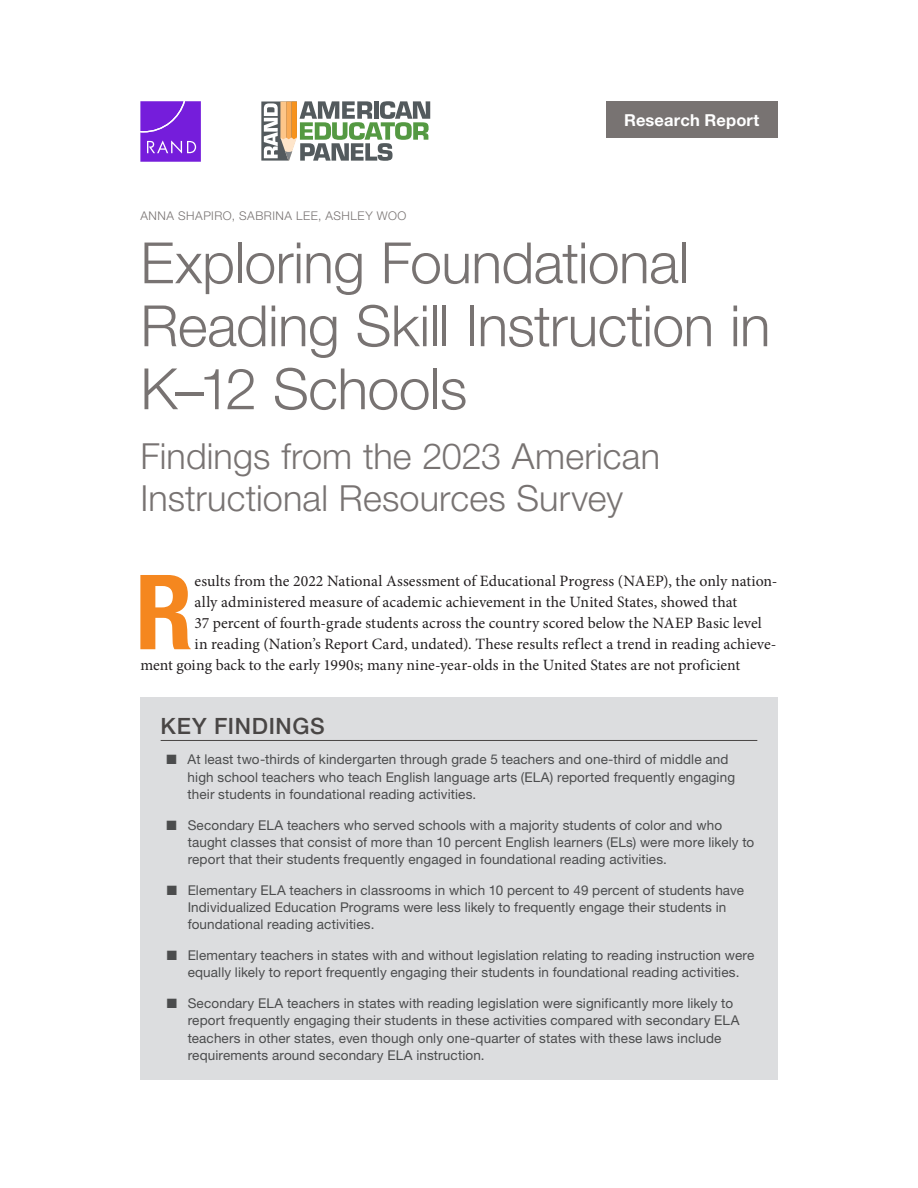
<style>
.page{position:relative;width:918px;height:1188px;background:#fff}
.page>*{position:absolute;margin:0;border:0;box-sizing:border-box;transform-origin:0 0}
.t1{font:700 condensed 103.95px "Helvetica Neue LT Std";color:#f5871f}
.t2{font:300 57px/63px "Helvetica Neue LT Std";letter-spacing:-.01em;color:#787372}
.t3{font:300 36px/42px "Helvetica Neue LT Std";letter-spacing:.005em;color:#787372}
.t4{font:500 22.5px "Helvetica Neue LT Std";letter-spacing:.03em;color:#494645}
.t5{font:700 16.5px "Helvetica Neue LT Std";letter-spacing:.01em;color:#fff}
.t6{font:15.75px "Minion Pro";color:#231f20}
.t7{font:13.5px/17.2px "Helvetica Neue LT Std";letter-spacing:.01em;color:#4b4c4d}
.t8{font:300 12px "Helvetica Neue LT Std";letter-spacing:.045em;color:#787372}
</style>
<div class="page">
<svg style="left:261px;top:101px;width:169px;height:60px"></svg>
<div style="left:140px;top:697px;width:638px;height:383px;background:#dcdddf"></div>
<hr style="left:161px;top:740px;width:596px;height:1px;background:#494645">
<div style="left:606px;top:101px;width:172px;height:37px;background:#787372"></div>
<svg style="left:140px;top:101px;width:61px;height:61px;background:#8131de"></svg>
<p class="t5" style="left:624px;top:109px;width:137px">Research Report</p>
<p class="t8" style="left:140px;top:209px;width:268px">ANNA SHAPIRO, SABRINA LEE, ASHLEY WOO</p>
<h2 class="t2" style="left:140px;top:230px;width:632px">Exploring Foundational<br>Reading Skill Instruction in<br>K–12 Schools</h2>
<h3 class="t3" style="left:140px;top:435px;width:521px">Findings from the 2023 American<br>Instructional Resources Survey</h3>
<h1 class="t1" style="left:135px;top:549px;width:59px">R</h1>
<p class="t6" style="left:195px;top:571px;width:585px">esults from the 2022 National Assessment of Educational Progress (NAEP), the only nation-</p>
<p class="t6" style="left:195px;top:592px;width:544px">ally administered measure of academic achievement in the United States, showed that</p>
<p class="t6" style="left:195px;top:613px;width:569px">37 percent of fourth-grade students across the country scored below the NAEP Basic level</p>
<p class="t6" style="left:195px;top:634px;width:583px">in reading (Nation’s Report Card, undated). These results reflect a trend in reading achieve-</p>
<p class="t6" style="left:140px;top:655px;width:601px">ment going back to the early 1990s; many nine-year-olds in the United States are not proficient</p>
<h3 class="t4" style="left:161px;top:712px;width:166px">KEY FINDINGS</h3>
<p class="t7" style="left:188px;top:751px;width:549px;text-indent:-21px">■ At least two-thirds of kindergarten through grade 5 teachers and one-third of middle and high school teachers who teach English language arts (ELA) reported frequently engaging their students in foundational reading activities.</p>
<p class="t7" style="left:188px;top:816px;width:568px;text-indent:-21px">■ Secondary ELA teachers who served schools with a majority students of color and who taught classes that consist of more than 10 percent English learners (ELs) were more likely to report that their students frequently engaged in foundational reading activities.</p>
<p class="t7" style="left:188px;top:881px;width:558px;text-indent:-21px">■ Elementary ELA teachers in classrooms in which 10 percent to 49 percent of students have<br>Individualized Education Programs were less likely to frequently engage their students in foundational reading activities.</p>
<p class="t7" style="left:167px;top:946px;width:589px;text-align:center">■ Elementary teachers in states with and without legislation relating to reading instruction were equally likely to report frequently engaging their students in foundational reading activities.</p>
<p class="t7" style="left:188px;top:994px;width:553px;text-indent:-21px">■ Secondary ELA teachers in states with reading legislation were significantly more likely to report frequently engaging their students in these activities compared with secondary ELA teachers in other states, even though only one-quarter of states with these laws include requirements around secondary ELA instruction.</p>
</div>
